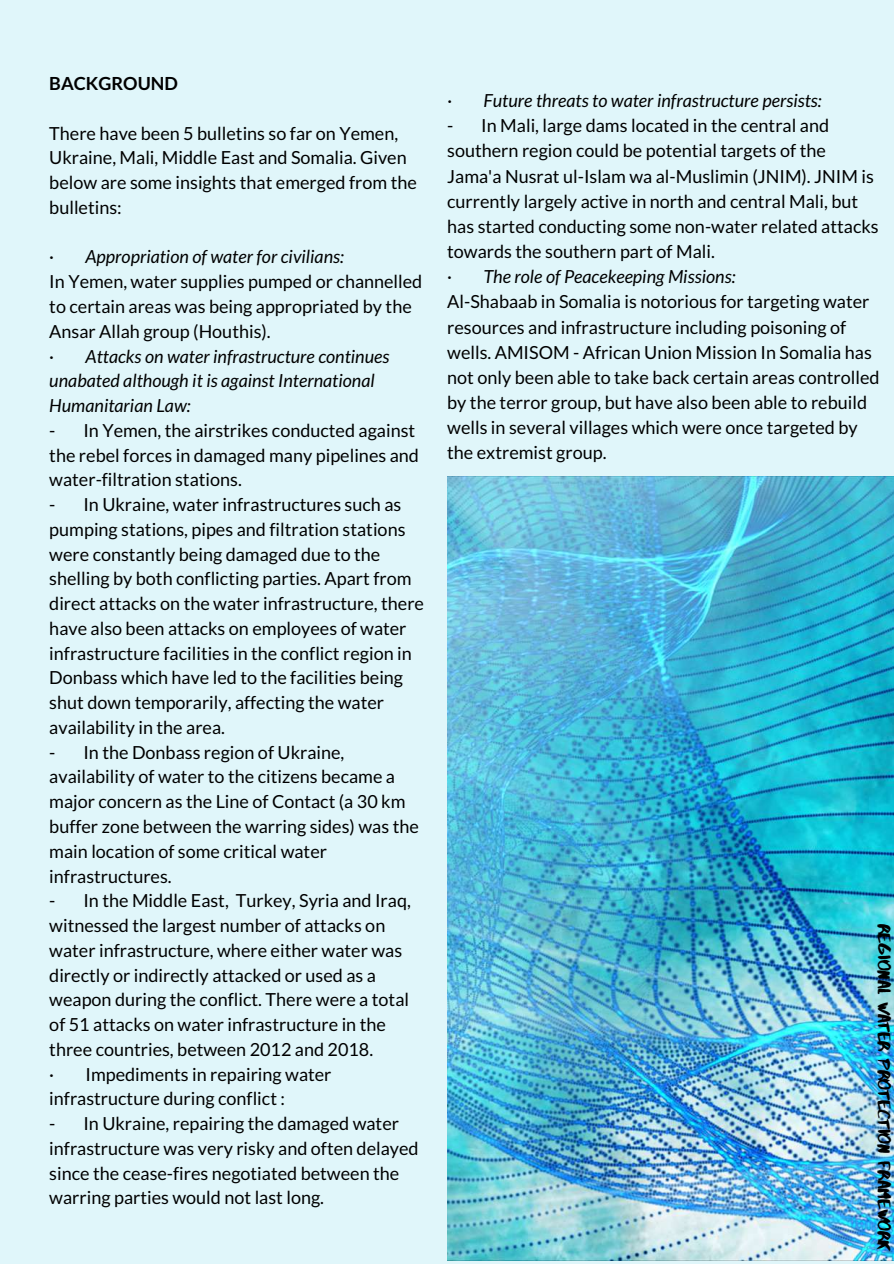
<style>
.page{position:relative;width:894px;height:1264px;background:#fff}
.page>*{position:absolute;margin:0;border:0;box-sizing:border-box;transform-origin:0 0}
.t1{font:18px/24.8px "Lato";color:#000}
.t2{font:italic 18px/24.8px "Lato";color:#000}
.t3{font:18px "Abys";color:#000}
.t4{font:700 18px "Lato";color:#000}
.s1{font-style:normal}
.s2{font-style:italic}
</style>
<div class="page">
<div style="left:0;top:0;width:893px;height:1263px;background:#e0f6fa"></div>
<img style="left:447px;top:476px;width:446px;height:784px">
<p class="t4" style="left:49px;top:72px;width:130px">BACKGROUND</p>
<p class="t1" style="left:49px;top:120px;width:369px">There have been 5 bulletins so far on Yemen, Ukraine, Mali, Middle East and Somalia. Given below are some insights that emerged from the bulletins:</p>
<p class="t2" style="left:49px;top:244px;width:374px"><span class="s1">·</span> Appropriation of water for civilians:<br><span class="s1">In Yemen, water supplies pumped or channelled to certain areas was being appropriated by the Ansar Allah group (Houthis).<br>·</span> Attacks on water infrastructure continues unabated although it is against International Humanitarian Law:</p>
<p class="t1" style="left:49px;top:417px;width:371px">- In Yemen, the airstrikes conducted against the rebel forces in damaged many pipelines and water-filtration stations.</p>
<p class="t1" style="left:49px;top:491px;width:376px">- In Ukraine, water infrastructures such as pumping stations, pipes and filtration stations were constantly being damaged due to the shelling by both conflicting parties. Apart from direct attacks on the water infrastructure, there have also been attacks on employees of water infrastructure facilities in the conflict region in Donbass which have led to the facilities being shut down temporarily, affecting the water availability in the area.</p>
<p class="t1" style="left:49px;top:739px;width:371px">- In the Donbass region of Ukraine, availability of water to the citizens became a major concern as the Line of Contact (a 30 km buffer zone between the warring sides) was the main location of some critical water infrastructures.</p>
<p class="t1" style="left:49px;top:887px;width:363px">- In the Middle East, Turkey, Syria and Iraq, witnessed the largest number of attacks on water infrastructure, where either water was directly or indirectly attacked or used as a weapon during the conflict. There were a total of 51 attacks on water infrastructure in the three countries, between 2012 and 2018.<br>· Impediments in repairing water infrastructure during conflict :</p>
<p class="t1" style="left:49px;top:1110px;width:371px">- In Ukraine, repairing the damaged water infrastructure was very risky and often delayed since the cease-fires negotiated between the warring parties would not last long.</p>
<p class="t2" style="left:447px;top:88px;width:376px">· Future threats to water infrastructure persists:</p>
<p class="t1" style="left:447px;top:113px;width:434px;line-height:25.2px">- In Mali, large dams located in the central and southern region could be potential targets of the Jama'a Nusrat ul-Islam wa al-Muslimin (JNIM). JNIM is currently largely active in north and central Mali, but has started conducting some non-water related attacks towards the southern part of Mali.<br>· <span class="s2">The role of Peacekeeping Missions:<br></span>Al-Shabaab in Somalia is notorious for targeting water resources and infrastructure including poisoning of wells. AMISOM - African Union Mission In Somalia has not only been able to take back certain areas controlled by the terror group, but have also been able to rebuild wells in several villages which were once targeted by the extremist group.</p>
<p class="t3" style="left:895px;top:923px;width:329px;rotate:90deg">REGIONAL WATER PROTECTION FRAMEWORK</p>
</div>
